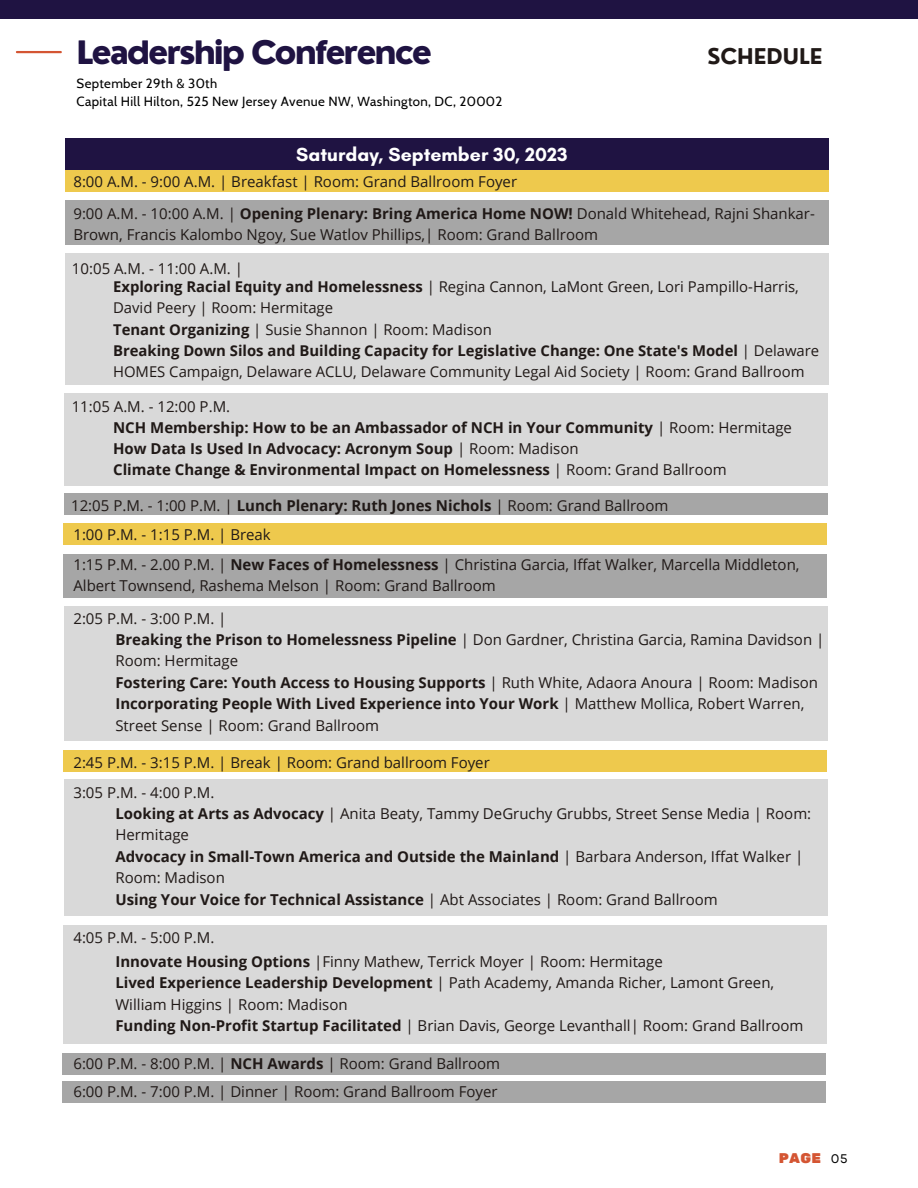
<style>
.page{position:relative;width:918px;height:1188px;background:#fff}
.page>*{position:absolute;margin:0;border:0;box-sizing:border-box;transform-origin:0 0}
.t1{font:800 31.5px "Nourd";letter-spacing:-.065em;color:#1f1342}
.t2{font:700 21.15px "Nourd";color:#201917}
.t3{font:700 19.35px "Glacial Indifference";color:#fff}
.t4{font:15px/21.3px "Open Sans";color:#201917}
.t5{font:700 15px/21.3px "Open Sans";color:#201917}
.t6{font:14.85px/21.3px "Open Sans";color:#201917}
.t7{font:13.95px "Rubik One";color:#d45533}
.t8{font:13.2px "Cabin";letter-spacing:.025em;color:#000}
.t9{font:12.45px "Garet";color:#000}
.s1{font-weight:700}
.s2{font-weight:400}
</style>
<div class="page">
<hr style="left:17px;top:51px;width:44px;height:2px;background:#d45533">
<div style="left:63px;top:523px;width:764px;height:21px;background:#eec94d"></div>
<div style="left:64px;top:606px;width:764px;height:135px;background:#d9d9d9"></div>
<div style="left:64px;top:780px;width:764px;height:136px;background:#d9d9d9"></div>
<div style="left:62px;top:1053px;width:764px;height:21px;background:#a6a6a6"></div>
<div style="left:0;top:0;width:918px;height:19px;background:#1f1342"></div>
<div style="left:63px;top:554px;width:764px;height:44px;background:#a6a6a6"></div>
<div style="left:63px;top:750px;width:764px;height:21px;background:#eec94d"></div>
<div style="left:63px;top:925px;width:764px;height:119px;background:#d9d9d9"></div>
<div style="left:62px;top:1082px;width:764px;height:21px;background:#a6a6a6"></div>
<div style="left:65px;top:138px;width:763px;height:33px;background:#1f1342"></div>
<div style="left:65px;top:171px;width:763px;height:21px;background:#eec94d"></div>
<div style="left:65px;top:254px;width:763px;height:131px;background:#d9d9d9"></div>
<div style="left:64px;top:393px;width:763px;height:92px;background:#d9d9d9"></div>
<div style="left:65px;top:200px;width:763px;height:45px;background:#a6a6a6"></div>
<div style="left:64px;top:493px;width:763px;height:22px;background:#a6a6a6"></div>
<p class="t1" style="left:77px;top:32px;width:357px">Leadership Conference</p>
<p class="t2" style="left:707px;top:43px;width:117px">SCHEDULE</p>
<p class="t8" style="left:77px;top:75px;width:142px">September 29th &amp; 30th</p>
<p class="t8" style="left:77px;top:93px;width:427px">Capital Hill Hilton, 525 New Jersey Avenue NW, Washington, DC, 20002</p>
<p class="t3" style="left:296px;top:143px;width:273px">Saturday, September 30, 2023</p>
<p class="t4" style="left:73px;top:170px;width:445px">8:00 A.M. - 9:00 A.M. | Breakfast | Room: Grand Ballroom Foyer</p>
<p class="t4" style="left:73px;top:202px;width:743px">9:00 A.M. - 10:00 A.M. | <span class="s1">Opening Plenary: Bring America Home NOW!</span> Donald Whitehead, Rajni Shankar-<br>Brown, Francis Kalombo Ngoy, Sue Watlov Phillips,| Room: Grand Ballroom</p>
<p class="t4" style="left:72px;top:257px;width:173px">10:05 A.M. - 11:00 A.M. |</p>
<p class="t6" style="left:113px;top:276px;width:687px"><span class="s1">Exploring Racial Equity and Homelessness</span> | Regina Cannon, LaMont Green, Lori Pampillo-Harris,<br>David Peery | Room: Hermitage</p>
<p class="t6" style="left:113px;top:318px;width:380px"><span class="s1">Tenant Organizing</span> | Susie Shannon | Room: Madison</p>
<p class="t6" style="left:113px;top:340px;width:708px"><span class="s1">Breaking Down Silos and Building Capacity for Legislative Change: One State's Model</span> | Delaware<br>HOMES Campaign, Delaware ACLU, Delaware Community Legal Aid Society | Room: Grand Ballroom</p>
<p class="t4" style="left:72px;top:396px;width:160px">11:05 A.M. - 12:00 P.M.</p>
<p class="t5" style="left:113px;top:416px;width:680px">NCH Membership: How to be an Ambassador of NCH in Your Community <span class="s2">| Room: Hermitage</span></p>
<p class="t5" style="left:113px;top:438px;width:467px">How Data Is Used In Advocacy: Acronym Soup <span class="s2">| Room: Madison</span></p>
<p class="t5" style="left:113px;top:459px;width:615px">Climate Change &amp; Environmental Impact on Homelessness <span class="s2">| Room: Grand Ballroom</span></p>
<p class="t4" style="left:71px;top:494px;width:599px">12:05 P.M. - 1:00 P.M. | <span class="s1">Lunch Plenary: Ruth Jones Nichols</span> | Room: Grand Ballroom</p>
<p class="t4" style="left:73px;top:524px;width:199px">1:00 P.M. - 1:15 P.M. | Break</p>
<p class="t4" style="left:73px;top:553px;width:728px">1:15 P.M. - 2.00 P.M. | <span class="s1">New Faces of Homelessness</span> | Christina Garcia, Iffat Walker, Marcella Middleton,<br>Albert Townsend, Rashema Melson | Room: Grand Ballroom</p>
<p class="t4" style="left:73px;top:608px;width:155px">2:05 P.M. - 3:00 P.M. |</p>
<p class="t4" style="left:115px;top:629px;width:710px"><span class="s1">Breaking the Prison to Homelessness Pipeline</span> | Don Gardner, Christina Garcia, Ramina Davidson |<br>Room: Hermitage</p>
<p class="t5" style="left:115px;top:671px;width:704px">Fostering Care: Youth Access to Housing Supports <span class="s2">| Ruth White, Adaora Anoura | Room: Madison</span></p>
<p class="t4" style="left:115px;top:693px;width:690px"><span class="s1">Incorporating People With Lived Experience into Your Work</span> | Matthew Mollica, Robert Warren,<br>Street Sense | Room: Grand Ballroom</p>
<p class="t4" style="left:73px;top:752px;width:418px">2:45 P.M. - 3:15 P.M. | Break | Room: Grand ballroom Foyer</p>
<p class="t4" style="left:73px;top:781px;width:142px">3:05 P.M. - 4:00 P.M.</p>
<p class="t4" style="left:115px;top:803px;width:697px"><span class="s1">Looking at Arts as Advocacy</span> | Anita Beaty, Tammy DeGruchy Grubbs, Street Sense Media | Room:<br>Hermitage</p>
<p class="t5" style="left:115px;top:845px;width:689px">Advocacy in Small-Town America and Outside the Mainland <span class="s2">| Barbara Anderson, Iffat Walker |<br>Room: Madison</span></p>
<p class="t5" style="left:115px;top:888px;width:604px">Using Your Voice for Technical Assistance <span class="s2">| Abt Associates | Room: Grand Ballroom</span></p>
<p class="t4" style="left:73px;top:927px;width:142px">4:05 P.M. - 5:00 P.M.</p>
<p class="t4" style="left:115px;top:951px;width:549px"><span class="s1">Innovate Housing Options</span> |Finny Mathew, Terrick Moyer | Room: Hermitage</p>
<p class="t4" style="left:115px;top:972px;width:660px"><span class="s1">Lived Experience Leadership Development</span> | Path Academy, Amanda Richer, Lamont Green,<br>William Higgins | Room: Madison</p>
<p class="t4" style="left:115px;top:1015px;width:690px"><span class="s1">Funding Non-Profit Startup Facilitated</span> | Brian Davis, George Levanthall| Room: Grand Ballroom</p>
<p class="t4" style="left:73px;top:1052px;width:428px">6:00 P.M. - 8:00 P.M. | <span class="s1">NCH Awards</span> | Room: Grand Ballroom</p>
<p class="t4" style="left:73px;top:1081px;width:426px">6:00 P.M. - 7:00 P.M. | Dinner | Room: Grand Ballroom Foyer</p>
<p class="t7" style="left:779px;top:1150px;width:44px">PAGE</p>
<p class="t9" style="left:831px;top:1150px;width:18px">05</p>
</div>
